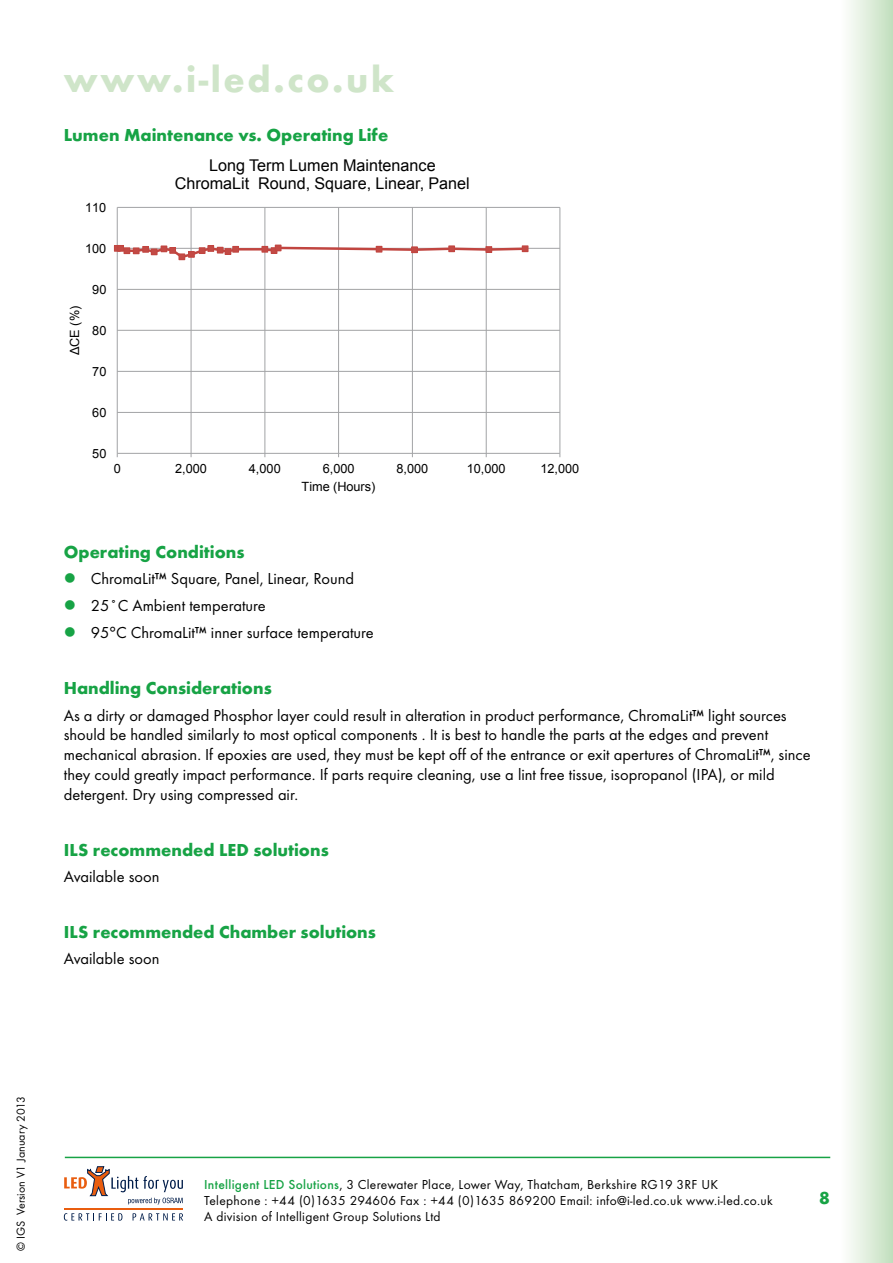
<style>
.page{position:relative;width:893px;height:1263px;background:#fff}
.page>*{position:absolute;margin:0;border:0;box-sizing:border-box;transform-origin:0 0}
.t1{font:700 37.5px "Futura T";letter-spacing:.07em;color:#cfe5c9}
.t2{font:700 18px "Futura T";color:#17a345}
.t3{font:16.5px/19.8px "Futura T";color:#000}
.t4{font:16.2px/18.6px "Arial";color:#000;text-align:center}
.t5{font:13.5px/16.2px "Futura T";letter-spacing:.02em;color:#000}
.t6{font:12.75px "Arial";color:#000}
.t7{font:12px "Futura T";color:#000}
.s1{font-weight:500}
.s2{font-weight:500;color:#17a345}
</style>
<div class="page">
<hr style="left:65px;top:1157px;width:765px;height:1px;background:#17a345">
<svg style="left:64px;top:1166px;width:119px;height:38px"></svg>
<hr style="left:64px;top:1208px;width:119px;height:1px;background:#e95d0f">
<svg style="left:64px;top:1213px;width:58px;height:7px"></svg>
<svg style="left:133px;top:1213px;width:50px;height:7px"></svg>
<hr style="left:117px;top:412px;width:443px;height:1px;background:#a2a3a5">
<hr style="left:117px;top:371px;width:443px;height:1px;background:#a2a3a5">
<hr style="left:117px;top:330px;width:443px;height:1px;background:#a2a3a5">
<hr style="left:117px;top:289px;width:443px;height:1px;background:#a2a3a5">
<hr style="left:117px;top:248px;width:443px;height:1px;background:#a2a3a5">
<hr style="left:117px;top:207px;width:443px;height:1px;background:#a2a3a5">
<hr style="left:191px;top:207px;width:1px;height:246px;background:#a2a3a5">
<hr style="left:264px;top:207px;width:1px;height:246px;background:#a2a3a5">
<hr style="left:338px;top:207px;width:1px;height:246px;background:#a2a3a5">
<hr style="left:412px;top:207px;width:1px;height:246px;background:#a2a3a5">
<hr style="left:486px;top:207px;width:1px;height:246px;background:#a2a3a5">
<hr style="left:559px;top:207px;width:1px;height:246px;background:#a2a3a5">
<hr style="left:117px;top:207px;width:1px;height:246px;background:#a2a3a5">
<hr style="left:117px;top:453px;width:443px;height:1px;background:#a2a3a5">
<svg style="left:114px;top:245px;width:414px;height:15px"></svg>
<div style="left:522px;top:245px;width:6px;height:7px;border:1px solid #c14540"></div>
<div style="left:840px;top:0;width:53px;height:1263px;background:linear-gradient(to right,#fff,#c2dfbe)"></div>
<h1 class="t1" style="left:64px;top:57px;width:332px">www.i-led.co.uk</h1>
<p class="t2" style="left:64px;top:124px;width:326px">Lumen Maintenance vs. Operating Life</p>
<p class="t6" style="left:85px;top:199px;width:23px">110</p>
<p class="t6" style="left:85px;top:240px;width:23px">100</p>
<p class="t6" style="left:66px;top:355px;width:51px;rotate:-90deg">ΔCE (%)</p>
<p class="t6" style="left:92px;top:281px;width:16px">90</p>
<p class="t6" style="left:92px;top:322px;width:16px">80</p>
<p class="t6" style="left:92px;top:363px;width:16px">70</p>
<p class="t6" style="left:92px;top:404px;width:16px">60</p>
<p class="t4" style="left:175px;top:156px;width:296px">Long Term Lumen Maintenance<br>ChromaLit Round, Square, Linear, Panel</p>
<p class="t6" style="left:92px;top:445px;width:16px">50</p>
<p class="t6" style="left:114px;top:460px;width:9px">0</p>
<p class="t6" style="left:175px;top:460px;width:33px">2,000</p>
<p class="t6" style="left:249px;top:460px;width:33px">4,000</p>
<p class="t6" style="left:323px;top:460px;width:33px">6,000</p>
<p class="t6" style="left:396px;top:460px;width:33px">8,000</p>
<p class="t6" style="left:467px;top:460px;width:40px">10,000</p>
<p class="t6" style="left:540px;top:460px;width:40px">12,000</p>
<p class="t6" style="left:302px;top:478px;width:75px">Time (Hours)</p>
<p class="t2" style="left:64px;top:541px;width:182px">Operating Conditions</p>
<p class="t3" style="left:91px;top:565px;width:265px;line-height:26.2px">ChromaLit<span class="s1">™</span> Square, Panel, Linear, Round<br>25˚C Ambient temperature</p>
<p class="t3" style="left:91px;top:623px;width:285px">95°C ChromaLit<span class="s1">™</span> inner surface temperature</p>
<p class="t2" style="left:64px;top:678px;width:209px">Handling Considerations</p>
<p class="t3" style="left:64px;top:705px;width:748px">As a dirty or damaged Phosphor layer could result in alteration in product performance, ChromaLit<span class="s1">™</span> light sources should be handled similarly to most optical components . It is best to handle the parts at the edges and prevent mechanical abrasion. If epoxies are used, they must be kept off of the entrance or exit apertures of ChromaLit<span class="s1">™</span>, since they could greatly impact performance. If parts require cleaning, use a lint free tissue, isopropanol (IPA), or mild detergent. Dry using compressed air.</p>
<p class="t2" style="left:64px;top:839px;width:266px">ILS recommended LED solutions</p>
<p class="t3" style="left:64px;top:866px;width:97px">Available soon</p>
<p class="t2" style="left:64px;top:921px;width:314px">ILS recommended Chamber solutions</p>
<p class="t3" style="left:64px;top:948px;width:97px">Available soon</p>
<p class="t7" style="left:14px;top:1251px;width:156px;rotate:-90deg">© IGS Version V1 January 2013</p>
<p class="t5" style="left:204px;top:1176px;width:570px"><span class="s2">Intelligent LED Solutions</span>, 3 Clerewater Place, Lower Way, Thatcham, Berkshire RG19 3RF UK<br>Telephone : +44 (0)1635 294606 Fax : +44 (0)1635 869200 Email: info@i-led.co.uk www.i-led.co.uk<br>A division of Intelligent Group Solutions Ltd</p>
<p class="t2" style="left:819px;top:1187px;width:12px">8</p>
</div>
